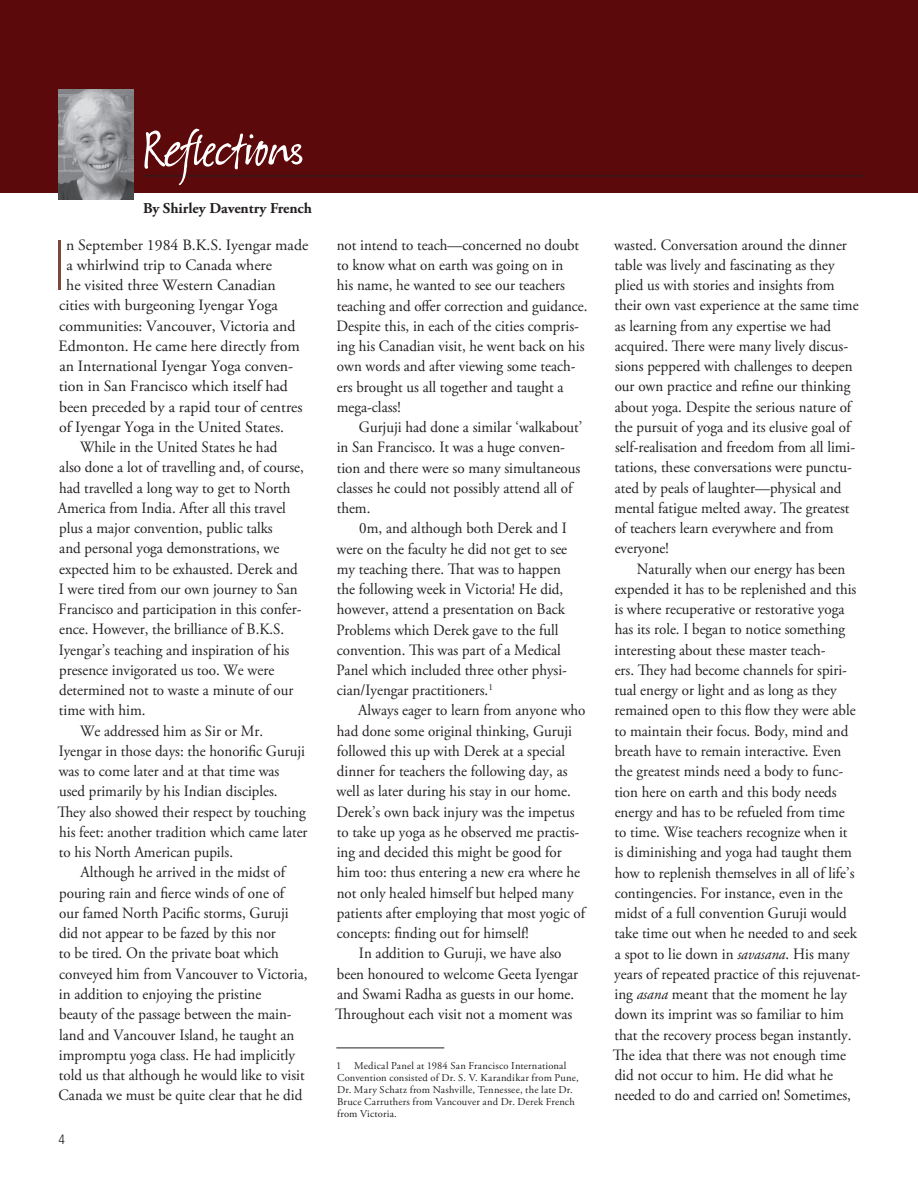
<style>
.page{position:relative;width:918px;height:1188px;background:#fff}
.page>*{position:absolute;margin:0;border:0;box-sizing:border-box;transform-origin:0 0}
.t1{font:100 condensed 69px "Helvetica Neue";color:#81463b}
.t2{font:60.75px "Suomi Hand Script";color:#fff}
.t3{font:15.75px/20.2px "Adobe Garamond Pro";color:#231f20;scale:.95 1}
.t4{font:15.75px "Adobe Garamond Pro";color:#231f20}
.t5{font:700 15px "Adobe Garamond Pro";color:#231f20}
.t6{font:300 condensed 13.5px "Frutiger";color:#231f20}
.t7{font:10.5px/12px "Adobe Garamond Pro";letter-spacing:.02em;color:#231f20}
.s1{font-style:italic}
</style>
<div class="page">
<hr style="left:336px;top:1048px;width:108px;height:1px;background:#231f20">
<div style="left:0;top:0;width:918px;height:192px;background:#5b090b"></div>
<hr style="left:143px;top:176px;width:721px;height:1px;background:#231f20">
<img style="left:58px;top:90px;width:75px;height:109px">
<h2 class="t2" style="left:143px;top:118px;width:162px">Reflections</h2>
<p class="t5" style="left:143px;top:199px;width:170px">By Shirley Daventry French</p>
<h1 class="t1" style="left:54px;top:227px;width:13px">I</h1>
<p class="t4" style="left:66px;top:235px;width:244px">n September 1984 B.K.S. Iyengar made</p>
<p class="t4" style="left:66px;top:255px;width:207px">a whirlwind trip to Canada where</p>
<p class="t4" style="left:66px;top:276px;width:211px">he visited three Western Canadian</p>
<p class="t4" style="left:59px;top:296px;width:220px">cities with burgeoning Iyengar Yoga</p>
<p class="t4" style="left:59px;top:316px;width:238px">communities: Vancouver, Victoria and</p>
<p class="t4" style="left:59px;top:336px;width:243px">Edmonton. He came here directly from</p>
<p class="t4" style="left:59px;top:357px;width:235px">an International Iyengar Yoga conven-</p>
<p class="t4" style="left:59px;top:377px;width:230px">tion in San Francisco which itself had</p>
<p class="t4" style="left:59px;top:397px;width:245px">been preceded by a rapid tour of centres</p>
<p class="t4" style="left:59px;top:417px;width:226px">of Iyengar Yoga in the United States.</p>
<p class="t3" style="left:80px;top:438px;width:209px">While in the United States he had</p>
<p class="t3" style="left:59px;top:458px;width:259px">also done a lot of travelling and, of course,</p>
<p class="t3" style="left:59px;top:478px;width:245px">had travelled a long way to get to North</p>
<p class="t3" style="left:58px;top:498px;width:242px">America from India. After all this travel</p>
<p class="t3" style="left:59px;top:519px;width:226px">plus a major convention, public talks</p>
<p class="t3" style="left:59px;top:539px;width:233px">and personal yoga demonstrations, we</p>
<p class="t3" style="left:59px;top:559px;width:253px">expected him to be exhausted. Derek and</p>
<p class="t3" style="left:59px;top:579px;width:253px">I were tired from our own journey to San</p>
<p class="t3" style="left:59px;top:600px;width:257px">Francisco and participation in this confer-</p>
<p class="t3" style="left:59px;top:620px;width:239px">ence. However, the brilliance of B.K.S.</p>
<p class="t3" style="left:59px;top:640px;width:244px">Iyengar’s teaching and inspiration of his</p>
<p class="t3" style="left:59px;top:660px;width:228px">presence invigorated us too. We were</p>
<p class="t3" style="left:59px;top:681px;width:248px">determined not to waste a minute of our</p>
<p class="t3" style="left:59px;top:701px;width:93px">time with him.</p>
<p class="t3" style="left:80px;top:721px;width:194px">We addressed him as Sir or Mr.</p>
<p class="t3" style="left:59px;top:741px;width:261px">Iyengar in those days: the honorific Guruji</p>
<p class="t3" style="left:59px;top:762px;width:234px">was to come later and at that time was</p>
<p class="t3" style="left:59px;top:782px;width:232px">used primarily by his Indian disciples.</p>
<p class="t3" style="left:57px;top:802px;width:263px">They also showed their respect by touching</p>
<p class="t3" style="left:59px;top:822px;width:263px">his feet: another tradition which came later</p>
<p class="t3" style="left:59px;top:843px;width:185px">to his North American pupils.</p>
<p class="t3" style="left:80px;top:863px;width:217px">Although he arrived in the midst of</p>
<p class="t3" style="left:59px;top:883px;width:239px">pouring rain and fierce winds of one of</p>
<p class="t3" style="left:59px;top:903px;width:243px">our famed North Pacific storms, Guruji</p>
<p class="t3" style="left:59px;top:924px;width:230px">did not appear to be fazed by this nor</p>
<p class="t3" style="left:59px;top:944px;width:233px">to be tired. On the private boat which</p>
<p class="t3" style="left:59px;top:964px;width:263px">conveyed him from Vancouver to Victoria,</p>
<p class="t3" style="left:59px;top:984px;width:215px">in addition to enjoying the pristine</p>
<p class="t3" style="left:59px;top:1005px;width:246px">beauty of the passage between the main-</p>
<p class="t3" style="left:59px;top:1025px;width:249px">land and Vancouver Island, he taught an</p>
<p class="t3" style="left:59px;top:1045px;width:250px">impromptu yoga class. He had implicitly</p>
<p class="t3" style="left:59px;top:1065px;width:260px">told us that although he would like to visit</p>
<p class="t3" style="left:59px;top:1086px;width:258px">Canada we must be quite clear that he did</p>
<p class="t6" style="left:58px;top:1132px;width:8px">4</p>
<p class="t3" style="left:336px;top:235px;width:266px">not intend to teach—concerned no doubt to know what on earth was going on in<br>his name, he wanted to see our teachers teaching and offer correction and guidance.<br>Despite this, in each of the cities compris&shy;ing his Canadian visit, he went back on his own words and after viewing some teach&shy;ers brought us all together and taught a mega-class!</p>
<p class="t3" style="left:337px;top:418px;width:260px;text-indent:22px">Gurjuji had done a similar ‘walkabout’ in San Francisco. It was a huge conven&shy;tion and there were so many simultaneous classes he could not possibly attend all of them.</p>
<p class="t3" style="left:336px;top:519px;width:244px;text-indent:23px">0m, and although both Derek and I were on the faculty he did not get to see my teaching there. That was to happen the following week in Victoria! He did, however, attend a presentation on Back Problems which Derek gave to the full convention. This was part of a Medical Panel which included three other physi&shy;cian/Iyengar practitioners.<sup>1</sup></p>
<p class="t3" style="left:358px;top:701px;width:241px">Always eager to learn from anyone who</p>
<p class="t3" style="left:337px;top:721px;width:249px">had done some original thinking, Guruji</p>
<p class="t3" style="left:337px;top:741px;width:242px">followed this up with Derek at a special</p>
<p class="t3" style="left:337px;top:762px;width:244px">dinner for teachers the following day, as</p>
<p class="t3" style="left:337px;top:782px;width:248px">well as later during his stay in our home.</p>
<p class="t3" style="left:336px;top:802px;width:252px">Derek’s own back injury was the impetus</p>
<p class="t3" style="left:337px;top:822px;width:257px">to take up yoga as he observed me practis-</p>
<p class="t3" style="left:337px;top:843px;width:238px">ing and decided this might be good for</p>
<p class="t3" style="left:337px;top:863px;width:258px">him too: thus entering a new era where he</p>
<p class="t3" style="left:337px;top:883px;width:251px">not only healed himself but helped many</p>
<p class="t3" style="left:337px;top:903px;width:263px">patients after employing that most yogic of</p>
<p class="t3" style="left:337px;top:924px;width:204px">concepts: finding out for himself!</p>
<p class="t3" style="left:359px;top:944px;width:215px">In addition to Guruji, we have also</p>
<p class="t3" style="left:337px;top:964px;width:255px">been honoured to welcome Geeta Iyengar</p>
<p class="t3" style="left:337px;top:984px;width:251px">and Swami Radha as guests in our home.</p>
<p class="t3" style="left:335px;top:1005px;width:251px">Throughout each visit not a moment was</p>
<p class="t7" style="left:336px;top:1060px;width:244px">1 Medical Panel at 1984 San Francisco International Convention consisted of Dr. S. V. Karandikar from Pune, Dr. Mary Schatz from Nashville, Tennessee, the late Dr.<br>Bruce Carruthers from Vancouver and Dr. Derek French from Victoria.</p>
<p class="t3" style="left:614px;top:235px;width:259px">wasted. Conversation around the dinner table was lively and fascinating as they plied us with stories and insights from their own vast experience at the same time as learning from any expertise we had acquired. There were many lively discus&shy;sions peppered with challenges to deepen our own practice and refine our thinking about yoga. Despite the serious nature of the pursuit of yoga and its elusive goal of self-realisation and freedom from all limi&shy;tations, these conversations were punctu&shy;ated by peals of laughter—physical and mental fatigue melted away. The greatest of teachers learn everywhere and from everyone!</p>
<p class="t3" style="left:613px;top:559px;width:262px;text-indent:24px">Naturally when our energy has been expended it has to be replenished and this is where recuperative or restorative yoga has its role. I began to notice something interesting about these master teach-<br>ers. They had become channels for spiri&shy;tual energy or light and as long as they remained open to this flow they were able to maintain their focus. Body, mind and breath have to remain interactive. Even the greatest minds need a body to func&shy;tion here on earth and this body needs energy and has to be refueled from time<br>to time. Wise teachers recognize when it<br>is diminishing and yoga had taught them how to replenish themselves in all of life’s contingencies. For instance, even in the midst of a full convention Guruji would take time out when he needed to and seek a spot to lie down in <span class="s1">savasana</span>. His many years of repeated practice of this rejuvenat&shy;ing <span class="s1">asana</span> meant that the moment he lay down its imprint was so familiar to him that the recovery process began instantly.<br>The idea that there was not enough time did not occur to him. He did what he needed to do and carried on! Sometimes,</p>
</div>
